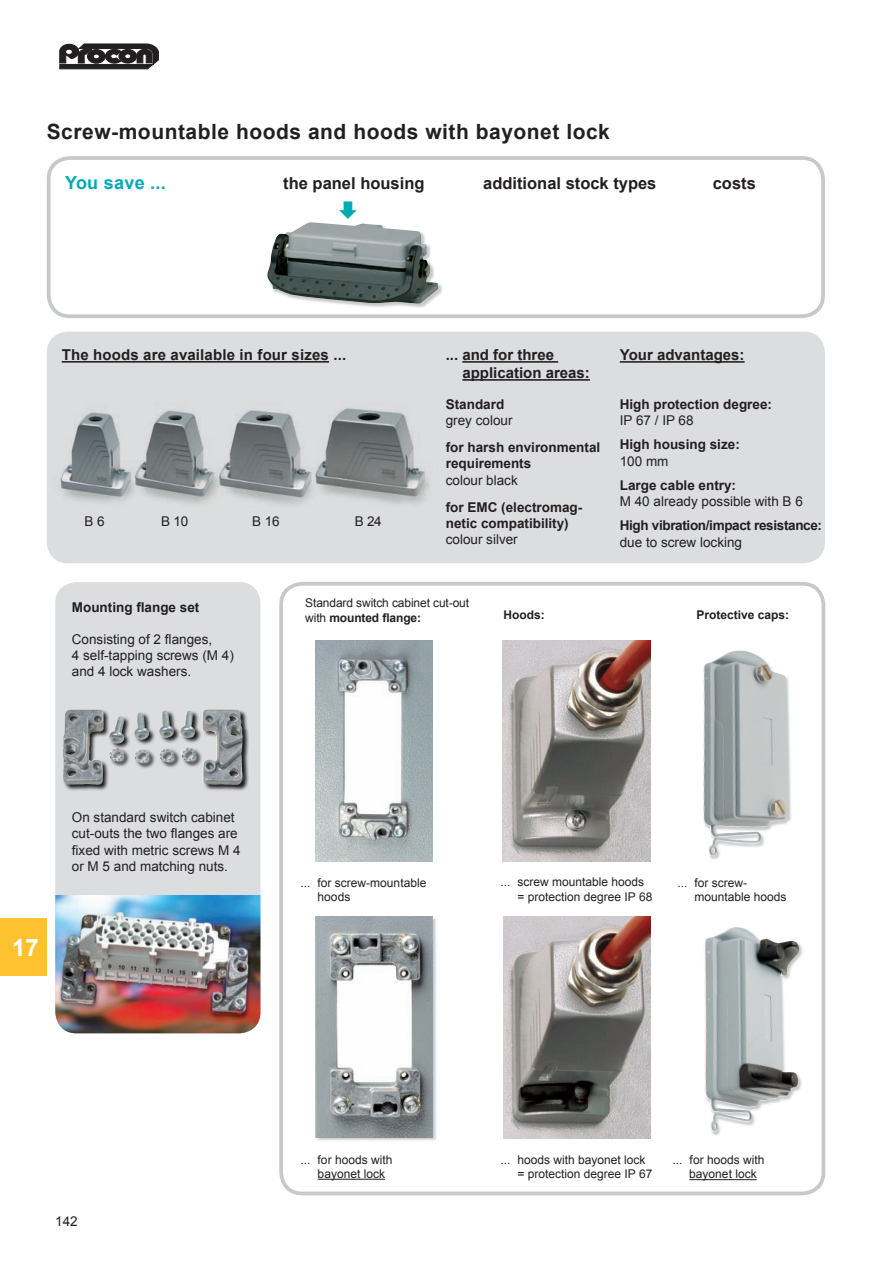
<style>
.page{position:relative;width:893px;height:1263px;background:#fff}
.page>*{position:absolute;margin:0;border:0;box-sizing:border-box;transform-origin:0 0}
.t1{font:700 24px "Arial";color:#fff}
.t2{font:700 21px "Arial";letter-spacing:.025em;color:#231f20}
.t3{font:700 18px "Arial";letter-spacing:.015em;color:#00aab5}
.t4{font:700 16.5px "Arial";color:#231f20}
.t5{font:700 15px/18px "Arial";color:#231f20}
.t6{font:13.5px/16.2px "Arial";color:#231f20}
.t7{font:700 13.5px/16.2px "Arial";color:#231f20}
.t8{font:700 13.5px "Arial";letter-spacing:-.025em;color:#231f20}
.t9{font:12px/14.4px "Arial";color:#231f20}
.t10{font:700 12px "Arial";color:#231f20}
.s1{font-weight:700}
</style>
<div class="page">
<div style="left:0;top:918px;width:47px;height:58px;background:#fec231"></div>
<svg style="left:60px;top:44px;width:99px;height:25px"></svg>
<div style="left:47px;top:156px;width:778px;height:162px;border:4px solid #c7c8ca;border-radius:21px"></div>
<div style="left:47px;top:332px;width:778px;height:231px;background:#dcdddf;border-radius:21px"></div>
<hr style="left:462px;top:361px;width:96px;height:2px;background:#231f20">
<hr style="left:462px;top:379px;width:128px;height:2px;background:#231f20">
<hr style="left:620px;top:361px;width:125px;height:2px;background:#231f20">
<div style="left:279px;top:582px;width:546px;height:613px;border:4px solid #c7c8ca;border-radius:21px"></div>
<hr style="left:318px;top:1179px;width:67px;height:1px;background:#231f20">
<img style="left:503px;top:917px;width:148px;height:221px">
<img style="left:503px;top:640px;width:147px;height:221px">
<img style="left:316px;top:916px;width:120px;height:225px">
<img style="left:316px;top:917px;width:117px;height:220px">
<hr style="left:689px;top:1179px;width:68px;height:1px;background:#231f20">
<div style="left:55px;top:582px;width:205px;height:451px;background:#dcdddf;border-radius:21px"></div>
<img style="left:55px;top:895px;width:205px;height:138px">
<hr style="left:62px;top:361px;width:267px;height:2px;background:#231f20">
<img style="left:711px;top:944px;width:92px;height:192px">
<img style="left:704px;top:927px;width:95px;height:205px">
<img style="left:709px;top:650px;width:82px;height:210px">
<img style="left:703px;top:651px;width:85px;height:204px">
<img style="left:343px;top:284px;width:99px;height:24px">
<img style="left:267px;top:222px;width:171px;height:82px">
<img style="left:58px;top:408px;width:371px;height:97px">
<img style="left:315px;top:641px;width:117px;height:220px">
<img style="left:63px;top:709px;width:186px;height:82px">
<img style="left:202px;top:709px;width:41px;height:76px">
<h2 class="t2" style="left:47px;top:117px;width:565px">Screw-mountable hoods and hoods with bayonet lock</h2>
<h3 class="t3" style="left:65px;top:171px;width:102px">You save ...</h3>
<p class="t4" style="left:283px;top:172px;width:143px">the panel housing</p>
<p class="t4" style="left:483px;top:172px;width:175px">additional stock types</p>
<p class="t4" style="left:713px;top:172px;width:45px">costs</p>
<p class="t5" style="left:62px;top:346px;width:286px">The hoods are available in four sizes ...</p>
<p class="t6" style="left:84px;top:514px;width:22px">B 6</p>
<p class="t6" style="left:161px;top:514px;width:29px">B 10</p>
<p class="t6" style="left:252px;top:514px;width:29px">B 16</p>
<p class="t6" style="left:355px;top:514px;width:28px">B 24</p>
<p class="t5" style="left:462px;top:347px;width:129px;text-indent:-17px">... and for three application areas:</p>
<p class="t7" style="left:446px;top:396px;width:60px">Standard</p>
<p class="t6" style="left:446px;top:412px;width:68px">grey colour</p>
<p class="t7" style="left:446px;top:440px;width:156px">for harsh environmental requirements</p>
<p class="t6" style="left:446px;top:472px;width:74px">colour black</p>
<p class="t7" style="left:446px;top:499px;width:138px">for EMC (electromag&shy;netic compatibility)</p>
<p class="t6" style="left:446px;top:531px;width:74px">colour silver</p>
<p class="t5" style="left:620px;top:347px;width:126px">Your advantages:</p>
<p class="t7" style="left:620px;top:396px;width:154px">High protection degree:</p>
<p class="t6" style="left:620px;top:412px;width:75px">IP 67 / IP 68</p>
<p class="t7" style="left:620px;top:437px;width:122px">High housing size:</p>
<p class="t6" style="left:620px;top:453px;width:50px">100 mm</p>
<p class="t7" style="left:620px;top:477px;width:118px">Large cable entry:</p>
<p class="t6" style="left:620px;top:493px;width:185px">M 40 already possible with B 6</p>
<p class="t8" style="left:620px;top:517px;width:204px">High vibration/impact resistance:</p>
<p class="t6" style="left:620px;top:534px;width:124px">due to screw locking</p>
<p class="t7" style="left:72px;top:599px;width:129px">Mounting flange set</p>
<p class="t6" style="left:72px;top:631px;width:164px">Consisting of 2 flanges,<br>4 self-tapping screws (M 4) and 4 lock washers.</p>
<p class="t9" style="left:305px;top:596px;width:165px">Standard switch cabinet cut-out with <span class="s1">mounted flange:</span></p>
<p class="t10" style="left:503px;top:607px;width:43px">Hoods:</p>
<p class="t10" style="left:697px;top:607px;width:94px">Protective caps:</p>
<h1 class="t1" style="left:12px;top:931px;width:28px">17</h1>
<p class="t6" style="left:72px;top:809px;width:170px">On standard switch cabinet cut-outs the two flanges are fixed with metric screws M 4 or M 5 and matching nuts.</p>
<p class="t9" style="left:318px;top:876px;width:110px;text-indent:-17px">... for screw-mountable hoods</p>
<p class="t9" style="left:517px;top:875px;width:136px;text-indent:-17px">... screw mountable hoods = protection degree IP 68</p>
<p class="t9" style="left:694px;top:875px;width:94px;text-indent:-17px">... for screw&shy;mountable hoods</p>
<p class="t6" style="left:55px;top:1213px;width:24px">142</p>
<p class="t9" style="left:318px;top:1152px;width:76px;text-indent:-17px">... for hoods with bayonet lock</p>
<p class="t9" style="left:517px;top:1152px;width:136px;text-indent:-17px">... hoods with bayonet lock = protection degree IP 67</p>
<p class="t9" style="left:689px;top:1153px;width:77px;text-indent:-17px">... for hoods with bayonet lock</p>
</div>
